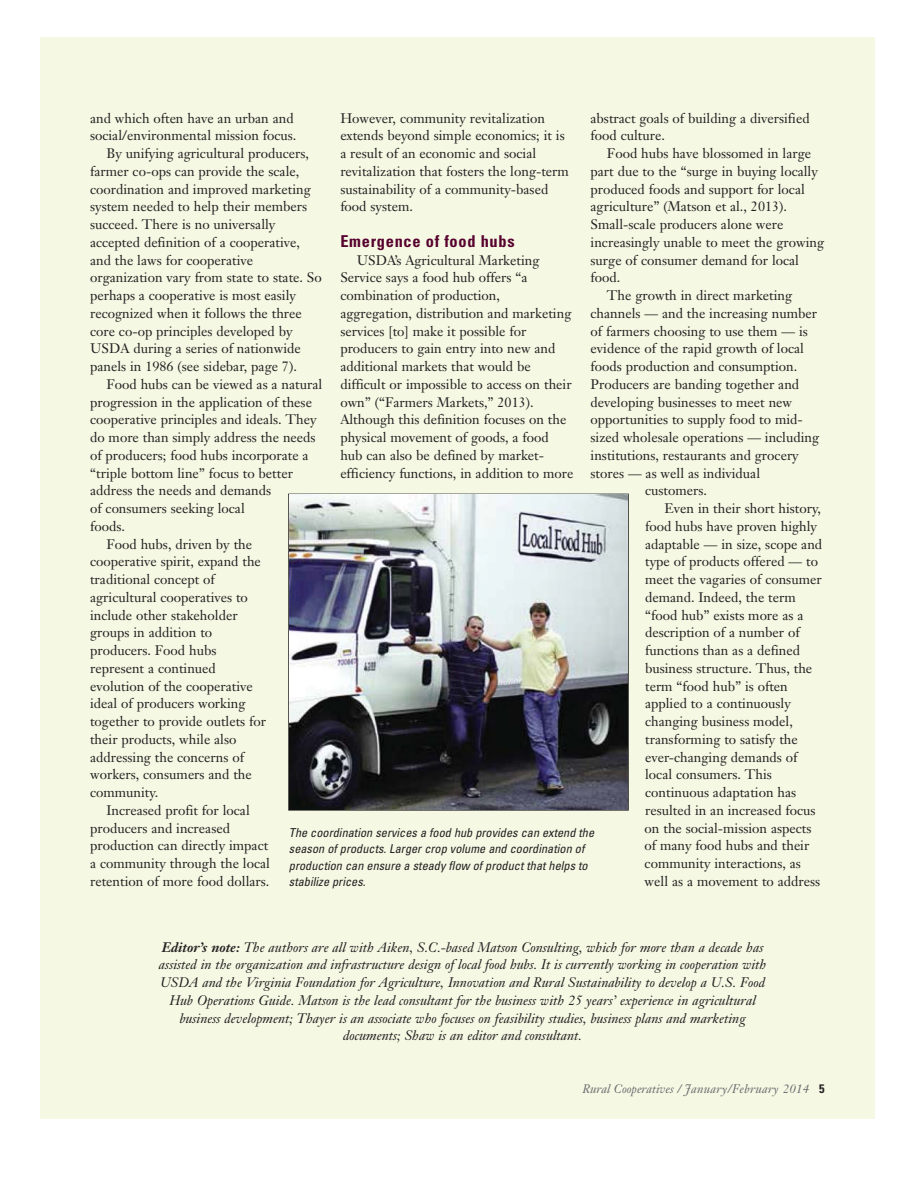
<style>
.page{position:relative;width:918px;height:1188px;background:#fff}
.page>*{position:absolute;margin:0;border:0;box-sizing:border-box;transform-origin:0 0}
.t1{font:700 condensed 16.35px "Univers";letter-spacing:.045em;color:#57022e}
.t2{font:13.65px/17.7px "Janson Text";color:#231f20}
.t3{font:italic 13.65px/17.7px "Janson Text";color:#231f20;text-align:center}
.t4{font:italic condensed 12.3px/16.4px "Univers";color:#231f20}
.t5{font:italic 12.3px "Janson Text";letter-spacing:.025em;color:#696b6d}
.s1{font-weight:700}
.s2{font-family:"Univers";font-weight:700;font-style:normal;font-stretch:condensed;color:#231f20}
</style>
<div class="page">
<div style="left:41px;top:37px;width:834px;height:1081px;background:#f5f8e3"></div>
<img style="left:290px;top:495px;width:338px;height:315px">
<img style="left:289px;top:495px;width:1px;height:315px">
<p class="t2" style="left:340px;top:110px;width:230px">However, community revitalization extends beyond simple economics; it is a result of an economic and social revitalization that fosters the long-term sustainability of a community-based food system.</p>
<p class="t1" style="left:340px;top:235px;width:176px">Emergence of food hubs</p>
<p class="t2" style="left:340px;top:252px;width:235px;text-indent:16px">USDA’s Agricultural Marketing Service says a food hub offers “a combination of production, aggregation, distribution and marketing services [to] make it possible for producers to gain entry into new and additional markets that would be difficult or impossible to access on their own” (“Farmers Markets,” 2013).<br>Although this definition focuses on the physical movement of goods, a food hub can also be defined by market&shy;efficiency functions, in addition to more</p>
<p class="t2" style="left:90px;top:110px;width:205px">and which often have an urban and</p>
<p class="t2" style="left:90px;top:128px;width:208px">social/environmental mission focus.</p>
<p class="t2" style="left:106px;top:146px;width:204px">By unifying agricultural producers,</p>
<p class="t2" style="left:90px;top:164px;width:211px">farmer co-ops can provide the scale,</p>
<p class="t2" style="left:90px;top:181px;width:222px">coordination and improved marketing</p>
<p class="t2" style="left:90px;top:199px;width:219px">system needed to help their members</p>
<p class="t2" style="left:90px;top:217px;width:187px">succeed. There is no universally</p>
<p class="t2" style="left:90px;top:235px;width:211px">accepted definition of a cooperative,</p>
<p class="t2" style="left:90px;top:252px;width:165px">and the laws for cooperative</p>
<p class="t2" style="left:90px;top:270px;width:233px">organization vary from state to state. So</p>
<p class="t2" style="left:90px;top:288px;width:207px">perhaps a cooperative is most easily</p>
<p class="t2" style="left:90px;top:306px;width:213px">recognized when it follows the three</p>
<p class="t2" style="left:90px;top:323px;width:204px">core co-op principles developed by</p>
<p class="t2" style="left:90px;top:341px;width:212px">USDA during a series of nationwide</p>
<p class="t2" style="left:90px;top:359px;width:208px">panels in 1986 (see sidebar, page 7).</p>
<p class="t2" style="left:106px;top:377px;width:217px">Food hubs can be viewed as a natural</p>
<p class="t2" style="left:90px;top:394px;width:223px">progression in the application of these</p>
<p class="t2" style="left:90px;top:412px;width:228px">cooperative principles and ideals. They</p>
<p class="t2" style="left:90px;top:430px;width:227px">do more than simply address the needs</p>
<p class="t2" style="left:90px;top:448px;width:220px">of producers; food hubs incorporate a</p>
<p class="t2" style="left:90px;top:465px;width:204px">“triple bottom line” focus to better</p>
<p class="t2" style="left:90px;top:483px;width:183px">address the needs and demands</p>
<p class="t2" style="left:90px;top:501px;width:156px">of consumers seeking local</p>
<p class="t2" style="left:90px;top:519px;width:36px">foods.</p>
<p class="t2" style="left:106px;top:536px;width:147px">Food hubs, driven by the</p>
<p class="t2" style="left:90px;top:554px;width:172px">cooperative spirit, expand the</p>
<p class="t2" style="left:90px;top:572px;width:126px">traditional concept of</p>
<p class="t2" style="left:90px;top:590px;width:159px">agricultural cooperatives to</p>
<p class="t2" style="left:90px;top:607px;width:149px">include other stakeholder</p>
<p class="t2" style="left:90px;top:625px;width:124px">groups in addition to</p>
<p class="t2" style="left:90px;top:643px;width:128px">producers. Food hubs</p>
<p class="t2" style="left:90px;top:661px;width:127px">represent a continued</p>
<p class="t2" style="left:90px;top:678px;width:164px">evolution of the cooperative</p>
<p class="t2" style="left:90px;top:696px;width:157px">ideal of producers working</p>
<p class="t2" style="left:90px;top:714px;width:178px">together to provide outlets for</p>
<p class="t2" style="left:90px;top:732px;width:148px">their products, while also</p>
<p class="t2" style="left:90px;top:749px;width:155px">addressing the concerns of</p>
<p class="t2" style="left:90px;top:767px;width:163px">workers, consumers and the</p>
<p class="t2" style="left:90px;top:785px;width:70px">community.</p>
<p class="t2" style="left:106px;top:803px;width:145px">Increased profit for local</p>
<p class="t2" style="left:90px;top:820px;width:141px">producers and increased</p>
<p class="t2" style="left:90px;top:838px;width:180px">production can directly impact</p>
<p class="t2" style="left:90px;top:856px;width:181px">a community through the local</p>
<p class="t2" style="left:90px;top:874px;width:181px">retention of more food dollars.</p>
<p class="t2" style="left:591px;top:110px;width:221px">abstract goals of building a diversified food culture.</p>
<p class="t2" style="left:607px;top:146px;width:206px">Food hubs have blossomed in large</p>
<p class="t2" style="left:591px;top:164px;width:229px">part due to the “surge in buying locally</p>
<p class="t2" style="left:591px;top:181px;width:216px">produced foods and support for local</p>
<p class="t2" style="left:591px;top:199px;width:198px">agriculture” (Matson et al., 2013).</p>
<p class="t2" style="left:591px;top:217px;width:194px">Small-scale producers alone were</p>
<p class="t2" style="left:591px;top:235px;width:235px">increasingly unable to meet the growing</p>
<p class="t2" style="left:591px;top:252px;width:210px">surge of consumer demand for local</p>
<p class="t2" style="left:591px;top:270px;width:31px">food.</p>
<p class="t2" style="left:607px;top:288px;width:187px">The growth in direct marketing</p>
<p class="t2" style="left:591px;top:306px;width:228px">channels — and the increasing number</p>
<p class="t2" style="left:591px;top:323px;width:219px">of farmers choosing to use them — is</p>
<p class="t2" style="left:591px;top:341px;width:215px">evidence of the rapid growth of local</p>
<p class="t2" style="left:591px;top:359px;width:208px">foods production and consumption.</p>
<p class="t2" style="left:591px;top:377px;width:210px">Producers are banding together and</p>
<p class="t2" style="left:591px;top:394px;width:203px">developing businesses to meet new</p>
<p class="t2" style="left:591px;top:412px;width:214px">opportunities to supply food to mid-</p>
<p class="t2" style="left:591px;top:430px;width:230px">sized wholesale operations — including</p>
<p class="t2" style="left:591px;top:448px;width:210px">institutions, restaurants and grocery</p>
<p class="t2" style="left:591px;top:465px;width:171px">stores — as well as individual</p>
<p class="t2" style="left:645px;top:483px;width:63px">customers.</p>
<p class="t2" style="left:665px;top:501px;width:158px">Even in their short history,</p>
<p class="t2" style="left:645px;top:519px;width:174px">food hubs have proven highly</p>
<p class="t2" style="left:645px;top:536px;width:179px">adaptable — in size, scope and</p>
<p class="t2" style="left:645px;top:554px;width:174px">type of products offered — to</p>
<p class="t2" style="left:645px;top:572px;width:178px">meet the vagaries of consumer</p>
<p class="t2" style="left:645px;top:590px;width:152px">demand. Indeed, the term</p>
<p class="t2" style="left:645px;top:607px;width:160px">“food hub” exists more as a</p>
<p class="t2" style="left:645px;top:625px;width:156px">description of a number of</p>
<p class="t2" style="left:645px;top:643px;width:157px">functions than as a defined</p>
<p class="t2" style="left:645px;top:661px;width:169px">business structure. Thus, the</p>
<p class="t2" style="left:645px;top:678px;width:144px">term “food hub” is often</p>
<p class="t2" style="left:645px;top:696px;width:147px">applied to a continuously</p>
<p class="t2" style="left:645px;top:714px;width:149px">changing business model,</p>
<p class="t2" style="left:645px;top:732px;width:154px">transforming to satisfy the</p>
<p class="t2" style="left:645px;top:749px;width:154px">ever-changing demands of</p>
<p class="t2" style="left:645px;top:767px;width:128px">local consumers. This</p>
<p class="t2" style="left:645px;top:785px;width:153px">continuous adaptation has</p>
<p class="t2" style="left:645px;top:803px;width:172px">resulted in an increased focus</p>
<p class="t2" style="left:645px;top:820px;width:168px">on the social-mission aspects</p>
<p class="t2" style="left:645px;top:838px;width:166px">of many food hubs and their</p>
<p class="t2" style="left:645px;top:856px;width:158px">community interactions, as</p>
<p class="t2" style="left:645px;top:874px;width:177px">well as a movement to address</p>
<p class="t4" style="left:289px;top:826px;width:307px">The coordination services a food hub provides can extend the season of products. Larger crop volume and coordination of production can ensure a steady flow of product that helps to stabilize prices.</p>
<p class="t3" style="left:159px;top:940px;width:609px"><span class="s1">Editor’s note:</span> The authors are all with Aiken, S.C.-based Matson Consulting, which for more than a decade has assisted in the organization and infrastructure design of local food hubs. It is currently working in cooperation with USDA and the Virginia Foundation for Agriculture, Innovation and Rural Sustainability to develop a U.S. Food Hub Operations Guide. Matson is the lead consultant for the business with 25 years’ experience in agricultural business development; Thayer is an associate who focuses on feasibility studies, business plans and marketing documents; Shaw is an editor and consultant.</p>
<p class="t5" style="left:582px;top:1084px;width:244px">Rural Cooperatives / January/February 2014 <span class="s2">5</span></p>
</div>
